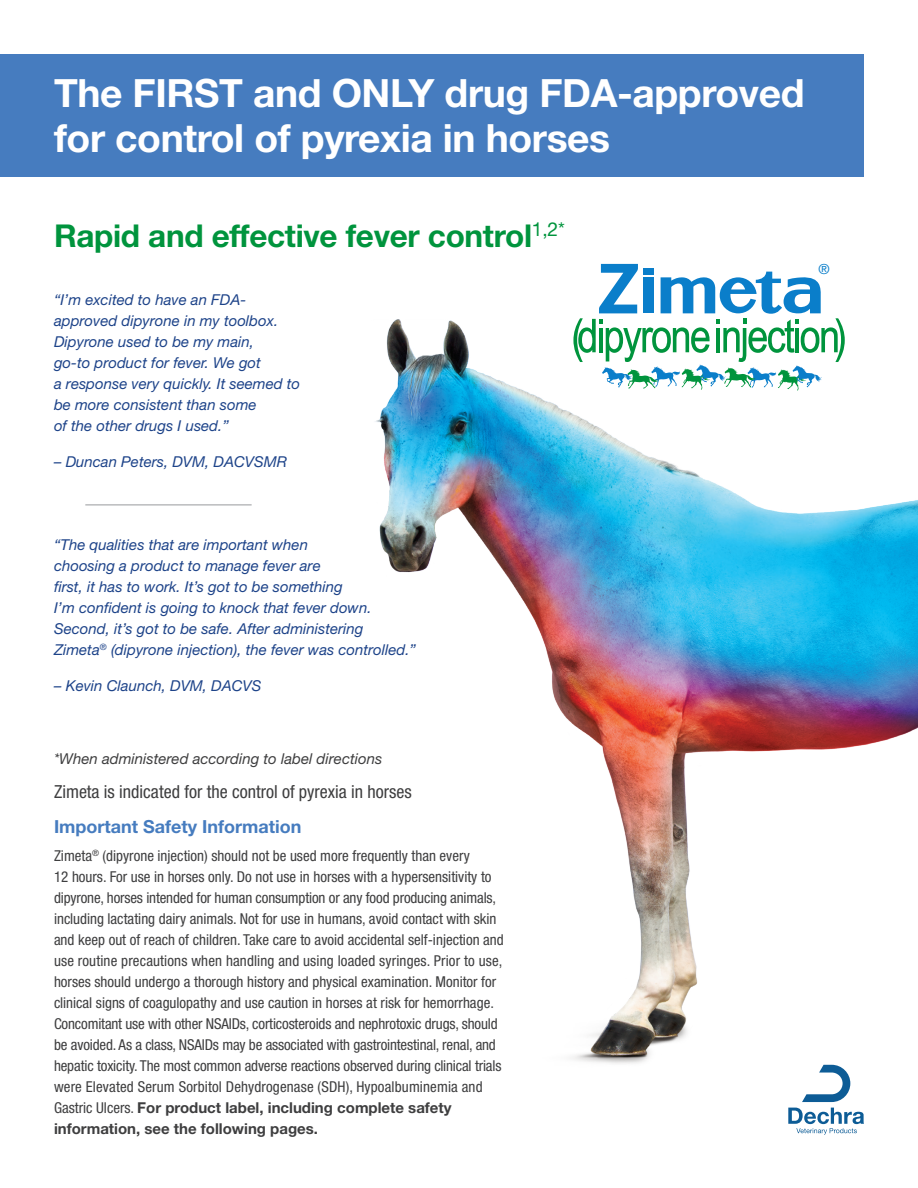
<style>
.page{position:relative;width:918px;height:1188px;background:#fff}
.page>*{position:absolute;margin:0;border:0;box-sizing:border-box;transform-origin:0 0}
.t1{font:700 39px/45px "Helvetica Neue LT Std";letter-spacing:-.01em;color:#fff}
.t2{font:700 31.5px "Helvetica Neue LT Std";letter-spacing:-.01em;color:#00943d}
.t3{font:condensed 18px "Helvetica Neue LT Std";color:#3e3e3f}
.t4{font:700 18px "Helvetica Neue LT Std";color:#467cbf}
.t5{font:condensed 15px/21px "Helvetica Neue LT Std";color:#3e3e3f}
.t6{font:italic 15px/21px "Helvetica Neue LT Std";color:#1d4389}
.t7{font:italic 15px "Helvetica Neue LT Std";color:#3e3e3f}
.t8{font:13.95px "Helvetica Neue";color:#0a7eca}
.s1{font-weight:700;font-stretch:normal}
</style>
<div class="page">
<img style="left:375px;top:320px;width:543px;height:761px">
<svg style="left:573px;top:264px;width:272px;height:126px"></svg>
<div style="left:644px;top:277px;width:10px;height:36px;background:#0a7eca"></div>
<div style="left:0;top:54px;width:863px;height:122px;background:#467cbf"></div>
<hr style="left:85px;top:505px;width:167px;height:1px;background:#97999c">
<svg style="left:802px;top:1065px;width:48px;height:37px"></svg>
<svg style="left:788px;top:1108px;width:76px;height:27px"></svg>
<p class="t1" style="left:54px;top:69px;width:752px">The FIRST and ONLY drug FDA-approved for control of pyrexia in horses</p>
<p class="t2" style="left:54px;top:216px;width:512px">Rapid and effective fever control<sup>1,2*</sup></p>
<p class="t6" style="left:54px;top:289px;width:248px">“I’m excited to have an FDA&shy;approved dipyrone in my toolbox.<br>Dipyrone used to be my main,<br>go-to product for fever. We got<br>a response very quickly. It seemed to be more consistent than some<br>of the other drugs I used.”</p>
<p class="t6" style="left:54px;top:451px;width:235px">– Duncan Peters, DVM, DACVSMR</p>
<p class="t8" style="left:819px;top:261px;width:13px">®</p>
<p class="t6" style="left:54px;top:534px;width:319px">“The qualities that are important when choosing a product to manage fever are<br>first, it has to work. It’s got to be something<br>I’m confident is going to knock that fever down.<br>Second, it’s got to be safe. After administering</p>
<p class="t6" style="left:54px;top:639px;width:364px">Zimeta<sup>®</sup> (dipyrone injection), the fever was controlled.”</p>
<p class="t6" style="left:54px;top:675px;width:209px">– Kevin Claunch, DVM, DACVS</p>
<p class="t7" style="left:54px;top:750px;width:330px">*When administered according to label directions</p>
<p class="t3" style="left:54px;top:781px;width:359px">Zimeta is indicated for the control of pyrexia in horses</p>
<p class="t4" style="left:54px;top:816px;width:249px">Important Safety Information</p>
<p class="t5" style="left:54px;top:845px;width:451px">Zimeta<sup>®</sup> (dipyrone injection) should not be used more frequently than every<br>12 hours. For use in horses only. Do not use in horses with a hypersensitivity to dipyrone, horses intended for human consumption or any food producing animals, including lactating dairy animals. Not for use in humans, avoid contact with skin and keep out of reach of children. Take care to avoid accidental self-injection and use routine precautions when handling and using loaded syringes. Prior to use, horses should undergo a thorough history and physical examination. Monitor for clinical signs of coagulopathy and use caution in horses at risk for hemorrhage.<br>Concomitant use with other NSAIDs, corticosteroids and nephrotoxic drugs, should be avoided. As a class, NSAIDs may be associated with gastrointestinal, renal, and hepatic toxicity. The most common adverse reactions observed during clinical trials were Elevated Serum Sorbitol Dehydrogenase (SDH), Hypoalbuminemia and Gastric Ulcers. <span class="s1">For product label, including complete safety information, see the following pages.</span></p>
</div>
